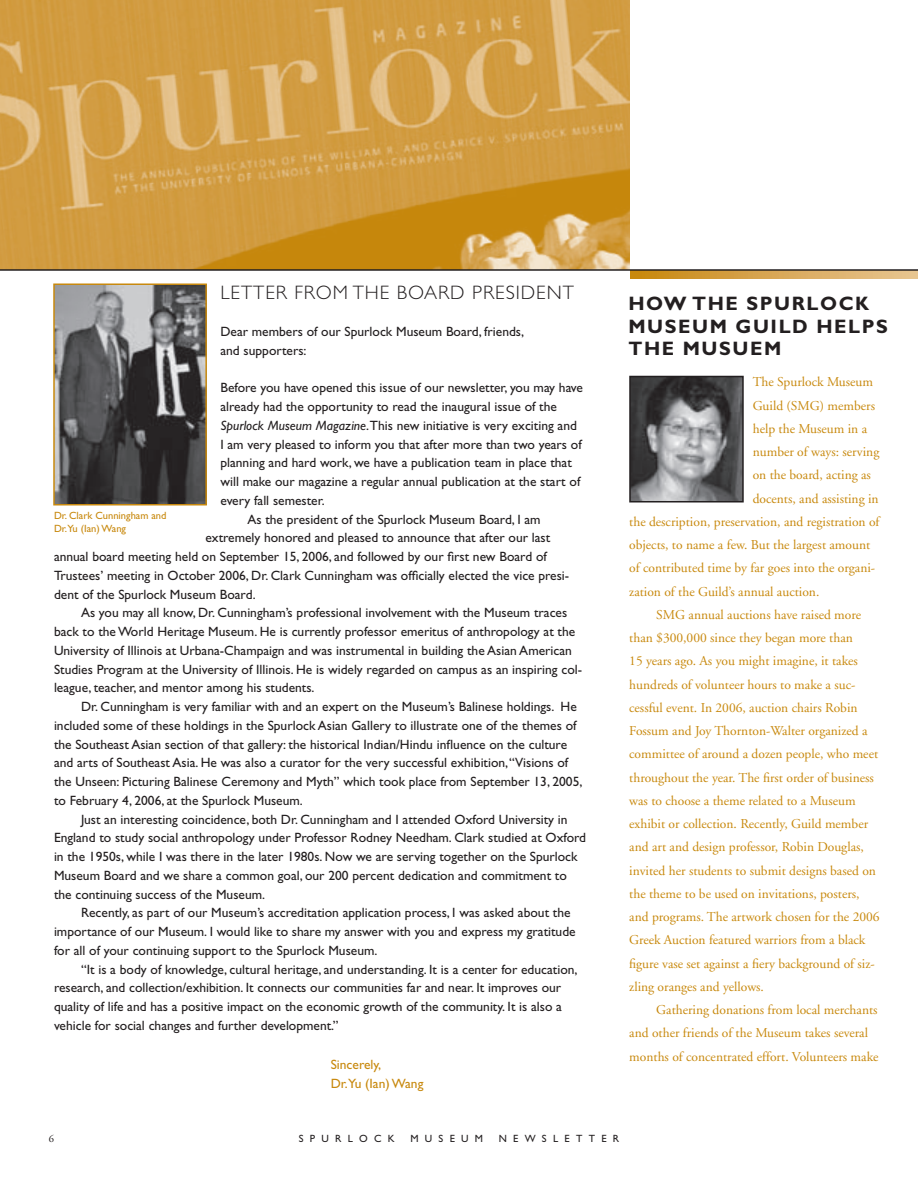
<style>
.page{position:relative;width:918px;height:1188px;background:#fff}
.page>*{position:absolute;margin:0;border:0;box-sizing:border-box;transform-origin:0 0}
.t1{font:700 19.5px/22.5px "Gill Sans";letter-spacing:.08em;color:#231f20}
.t2{font:300 19.5px "Gill Sans";letter-spacing:.05em;color:#231f20}
.t3{font:13.5px/18.8px "Gill Sans";color:#231f20}
.t4{font:13.5px "Adobe Garamond";color:#c8890e}
.t5{font:13.5px/19.5px "Gill Sans";color:#c8890e}
.t6{font:10.5px/13.5px "Gill Sans";color:#c8890e}
.t7{font:10.5px "Gill Sans";color:#231f20}
.s1{font-style:italic}
</style>
<div class="page">
<svg style="left:630px;top:271px;width:288px;height:8px;background:#d7a652"></svg>
<img style="left:0;top:0;width:630px;height:269px">
<img style="left:56px;top:287px;width:148px;height:216px">
<div style="left:53px;top:284px;width:154px;height:222px;border:2px solid #c8890e"></div>
<img style="left:632px;top:379px;width:109px;height:121px">
<div style="left:629px;top:376px;width:115px;height:127px;border:2px solid #231f20"></div>
<hr style="left:0;top:269px;width:918px;height:2px;background:#231f20">
<h1 class="t2" style="left:220px;top:282px;width:12px">LETTER</h1>
<h1 class="t2" style="left:294px;top:282px;width:129px">FRO M THE BOAR</h1>
<h1 class="t2" style="left:450px;top:282px;width:99px">D PRESIDENT</h1>
<p class="t3" style="left:220px;top:322px;width:305px">Dear members of our Spurlock Museum Board, friends, and supporters:</p>
<p class="t3" style="left:220px;top:378px;width:364px">Before you have opened this issue of our newsletter, you may have</p>
<p class="t3" style="left:220px;top:397px;width:338px">already had the opportunity to read the inaugural issue of the</p>
<p class="t3" style="left:220px;top:416px;width:358px"><span class="s1">Spurlock Museum Magazine</span>.This new initiative is very exciting and</p>
<p class="t3" style="left:220px;top:435px;width:363px">I am very pleased to inform you that after more than two years of</p>
<p class="t3" style="left:220px;top:453px;width:353px">planning and hard work, we have a publication team in place that</p>
<p class="t3" style="left:220px;top:472px;width:361px">will make our magazine a regular annual publication at the start of</p>
<p class="t3" style="left:220px;top:491px;width:106px">every fall semester.</p>
<p class="t3" style="left:247px;top:510px;width:295px">As the president of the Spurlock Museum Board, I am</p>
<p class="t3" style="left:206px;top:528px;width:346px">extremely honored and pleased to announce that after our last</p>
<p class="t3" style="left:54px;top:547px;width:494px">annual board meeting held on September 15, 2006, and followed by our first new Board of</p>
<p class="t3" style="left:54px;top:566px;width:517px">Trustees’ meeting in October 2006, Dr. Clark Cunningham was officially elected the vice presi-</p>
<p class="t3" style="left:54px;top:585px;width:203px">dent of the Spurlock Museum Board.</p>
<p class="t3" style="left:81px;top:603px;width:488px">As you may all know, Dr. Cunningham’s professional involvement with the Museum traces</p>
<p class="t3" style="left:54px;top:622px;width:523px">back to the World Heritage Museum. He is currently professor emeritus of anthropology at the</p>
<p class="t3" style="left:54px;top:641px;width:519px">University of Illinois at Urbana-Champaign and was instrumental in building the Asian American</p>
<p class="t3" style="left:54px;top:660px;width:530px">Studies Program at the University of Illinois. He is widely regarded on campus as an inspiring col-</p>
<p class="t3" style="left:54px;top:678px;width:262px">league, teacher, and mentor among his students.</p>
<p class="t3" style="left:81px;top:697px;width:497px">Dr. Cunningham is very familiar with and an expert on the Museum’s Balinese holdings. He</p>
<p class="t3" style="left:54px;top:716px;width:524px">included some of these holdings in the Spurlock Asian Gallery to illustrate one of the themes of</p>
<p class="t3" style="left:54px;top:735px;width:515px">the Southeast Asian section of that gallery: the historical Indian/Hindu influence on the culture</p>
<p class="t3" style="left:54px;top:753px;width:516px">and arts of Southeast Asia. He was also a curator for the very successful exhibition, “Visions of</p>
<p class="t3" style="left:54px;top:772px;width:530px">the Unseen: Picturing Balinese Ceremony and Myth” which took place from September 13, 2005,</p>
<p class="t3" style="left:54px;top:791px;width:250px">to February 4, 2006, at the Spurlock Museum.</p>
<p class="t3" style="left:81px;top:810px;width:488px">Just an interesting coincidence, both Dr. Cunningham and I attended Oxford University in</p>
<p class="t3" style="left:54px;top:828px;width:534px">England to study social anthropology under Professor Rodney Needham. Clark studied at Oxford</p>
<p class="t3" style="left:54px;top:847px;width:525px">in the 1950s, while I was there in the later 1980s. Now we are serving together on the Spurlock</p>
<p class="t3" style="left:54px;top:866px;width:514px">Museum Board and we share a common goal, our 200 percent dedication and commitment to</p>
<p class="t3" style="left:54px;top:885px;width:213px">the continuing success of the Museum.</p>
<p class="t3" style="left:81px;top:903px;width:491px">Recently, as part of our Museum’s accreditation application process, I was asked about the</p>
<p class="t3" style="left:54px;top:922px;width:523px">importance of our Museum. I would like to share my answer with you and express my gratitude</p>
<p class="t3" style="left:54px;top:941px;width:325px">for all of your continuing support to the Spurlock Museum.</p>
<p class="t3" style="left:81px;top:960px;width:498px">“It is a body of knowledge, cultural heritage, and understanding. It is a center for education,</p>
<p class="t3" style="left:54px;top:978px;width:509px">research, and collection/exhibition. It connects our communities far and near. It improves our</p>
<p class="t3" style="left:54px;top:997px;width:510px">quality of life and has a positive impact on the economic growth of the community. It is also a</p>
<p class="t3" style="left:54px;top:1016px;width:286px">vehicle for social changes and further development.”</p>
<p class="t5" style="left:331px;top:1055px;width:94px">Sincerely,<br>Dr.Yu (Ian) Wang</p>
<p class="t6" style="left:54px;top:508px;width:114px">Dr. Clark Cunningham and<br>Dr.Yu (Ian) Wang</p>
<h1 class="t1" style="left:628px;top:292px;width:261px">HOW THE SPURLOCK<br>MUSEUM GUILD HELPS<br>THE MUSUEM</h1>
<p class="t4" style="left:753px;top:375px;width:122px">The Spurlock Museum</p>
<p class="t4" style="left:753px;top:398px;width:124px">Guild (SMG) members</p>
<p class="t4" style="left:753px;top:421px;width:116px">help the Museum in a</p>
<p class="t4" style="left:753px;top:445px;width:128px">number of ways: serving</p>
<p class="t4" style="left:753px;top:468px;width:120px">on the board, acting as</p>
<p class="t4" style="left:753px;top:491px;width:127px">docents, and assisting in</p>
<p class="t4" style="left:629px;top:514px;width:252px">the description, preservation, and registration of</p>
<p class="t4" style="left:629px;top:538px;width:243px">objects, to name a few. But the largest amount</p>
<p class="t4" style="left:629px;top:561px;width:248px">of contributed time by far goes into the organi-</p>
<p class="t4" style="left:629px;top:584px;width:192px">zation of the Guild’s annual auction.</p>
<p class="t4" style="left:656px;top:607px;width:206px">SMG annual auctions have raised more</p>
<p class="t4" style="left:629px;top:631px;width:225px">than $300,000 since they began more than</p>
<p class="t4" style="left:629px;top:654px;width:230px">15 years ago. As you might imagine, it takes</p>
<p class="t4" style="left:629px;top:677px;width:228px">hundreds of volunteer hours to make a suc-</p>
<p class="t4" style="left:629px;top:700px;width:230px">cessful event. In 2006, auction chairs Robin</p>
<p class="t4" style="left:629px;top:724px;width:240px">Fossum and Joy Thornton-Walter organized a</p>
<p class="t4" style="left:629px;top:747px;width:250px">committee of around a dozen people, who meet</p>
<p class="t4" style="left:629px;top:770px;width:246px">throughout the year. The first order of business</p>
<p class="t4" style="left:629px;top:793px;width:228px">was to choose a theme related to a Museum</p>
<p class="t4" style="left:629px;top:817px;width:240px">exhibit or collection. Recently, Guild member</p>
<p class="t4" style="left:629px;top:840px;width:236px">and art and design professor, Robin Douglas,</p>
<p class="t4" style="left:629px;top:863px;width:248px">invited her students to submit designs based on</p>
<p class="t4" style="left:629px;top:886px;width:232px">the theme to be used on invitations, posters,</p>
<p class="t4" style="left:629px;top:910px;width:252px">and programs. The artwork chosen for the 2006</p>
<p class="t4" style="left:629px;top:933px;width:238px">Greek Auction featured warriors from a black</p>
<p class="t4" style="left:629px;top:956px;width:247px">figure vase set against a fiery background of siz-</p>
<p class="t4" style="left:629px;top:979px;width:136px">zling oranges and yellows.</p>
<p class="t4" style="left:656px;top:1003px;width:223px">Gathering donations from local merchants</p>
<p class="t4" style="left:629px;top:1026px;width:240px">and other friends of the Museum takes several</p>
<p class="t4" style="left:629px;top:1049px;width:251px">months of concentrated effort. Volunteers make</p>
<p class="t7" style="left:299px;top:1132px;width:25px">S purlock</p>
<p class="t7" style="left:410px;top:1132px;width:27px">M useum</p>
<p class="t7" style="left:499px;top:1132px;width:28px">N ewsletter</p>
</div>
